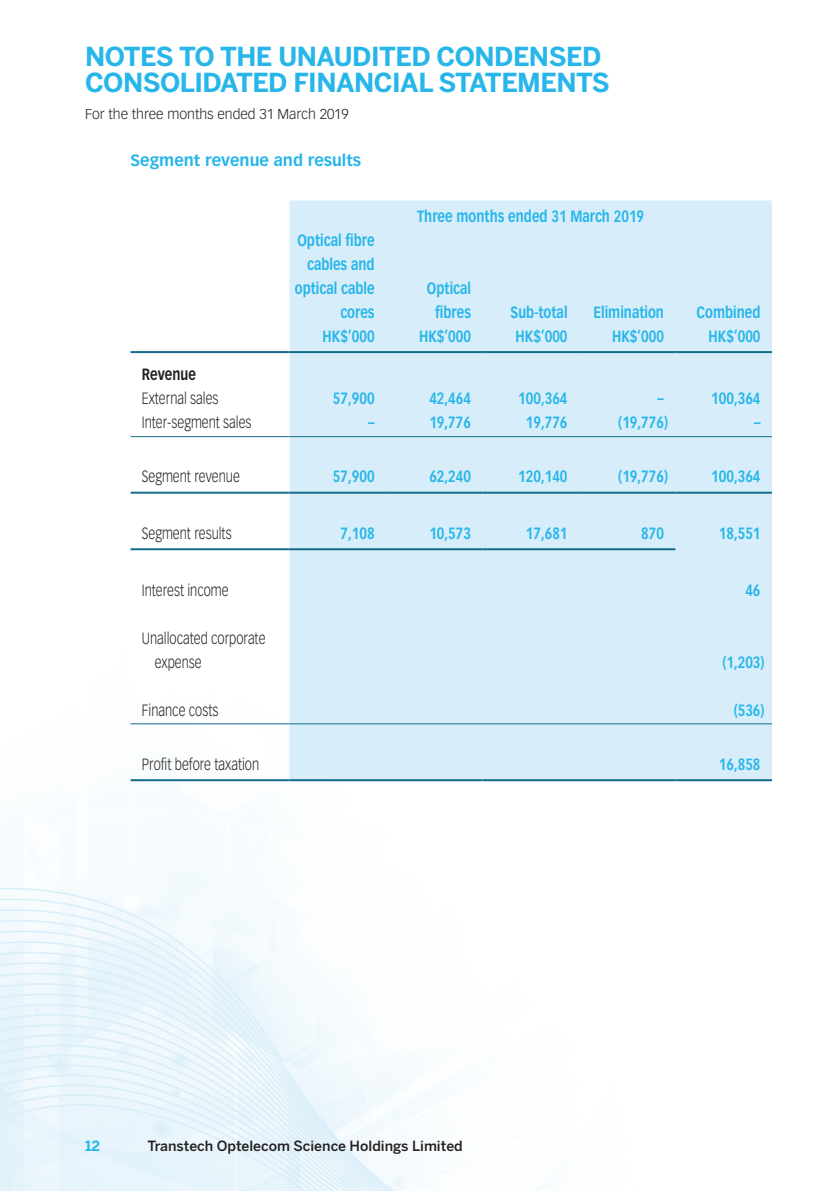
<style>
.page{position:relative;width:840px;height:1191px;background:#fff}
.page>*{position:absolute;margin:0;border:0;box-sizing:border-box;transform-origin:0 0}
.t1{font:700 26px/26px "Benton Sans";letter-spacing:-.02em;color:#26b6ea}
._50_Table_txt{font:700 16px "Vectora LT Std";color:#26b6ea;scale:.8 1}
._50_Table_txt-2{font:300 16px "Vectora LT Std";color:#231f20;scale:.8 1}
._02_H2{font:700 16px "Vectora LT Std";color:#26b6ea}
._50_Table_txt-3{font:700 16px "Vectora LT Std";color:#231f20;scale:.8 1}
.t2{font:500 14px "Benton Sans";color:#231f20}
.t3{font:300 14px "Vectora LT Std";color:#231f20}
.t4{font:700 14px "Benton Sans";color:#26b6ea}
</style>
<div class="page">
<img style="left:0;top:200px;width:772px;height:991px">
<div style="left:289px;top:200px;width:482px;height:579px;background:#d7edf9"></div>
<hr style="left:130px;top:351px;width:159px;height:2px;background:#146c8d">
<hr style="left:289px;top:351px;width:96px;height:2px;background:#146c8d">
<hr style="left:385px;top:351px;width:97px;height:2px;background:#146c8d">
<hr style="left:482px;top:351px;width:96px;height:2px;background:#146c8d">
<hr style="left:578px;top:351px;width:97px;height:2px;background:#146c8d">
<hr style="left:675px;top:351px;width:96px;height:2px;background:#146c8d">
<hr style="left:130px;top:436px;width:159px;height:1px;background:#146c8d">
<hr style="left:289px;top:436px;width:96px;height:1px;background:#146c8d">
<hr style="left:385px;top:436px;width:97px;height:1px;background:#146c8d">
<hr style="left:482px;top:436px;width:96px;height:1px;background:#146c8d">
<hr style="left:578px;top:436px;width:97px;height:1px;background:#146c8d">
<hr style="left:675px;top:436px;width:96px;height:1px;background:#146c8d">
<hr style="left:130px;top:492px;width:159px;height:2px;background:#146c8d">
<hr style="left:289px;top:492px;width:96px;height:2px;background:#146c8d">
<hr style="left:385px;top:492px;width:97px;height:2px;background:#146c8d">
<hr style="left:482px;top:492px;width:96px;height:2px;background:#146c8d">
<hr style="left:578px;top:492px;width:97px;height:2px;background:#146c8d">
<hr style="left:675px;top:492px;width:96px;height:2px;background:#146c8d">
<hr style="left:130px;top:548px;width:159px;height:2px;background:#146c8d">
<hr style="left:289px;top:548px;width:96px;height:2px;background:#146c8d">
<hr style="left:385px;top:548px;width:97px;height:2px;background:#146c8d">
<hr style="left:482px;top:548px;width:96px;height:2px;background:#146c8d">
<hr style="left:578px;top:548px;width:97px;height:2px;background:#146c8d">
<hr style="left:130px;top:723px;width:159px;height:1px;background:#146c8d">
<hr style="left:289px;top:723px;width:96px;height:1px;background:#146c8d">
<hr style="left:385px;top:723px;width:97px;height:1px;background:#146c8d">
<hr style="left:482px;top:723px;width:96px;height:1px;background:#146c8d">
<hr style="left:578px;top:723px;width:97px;height:1px;background:#146c8d">
<hr style="left:675px;top:723px;width:96px;height:1px;background:#146c8d">
<hr style="left:130px;top:779px;width:159px;height:2px;background:#146c8d">
<hr style="left:289px;top:779px;width:96px;height:2px;background:#146c8d">
<hr style="left:385px;top:779px;width:97px;height:2px;background:#146c8d">
<hr style="left:482px;top:779px;width:96px;height:2px;background:#146c8d">
<hr style="left:578px;top:779px;width:97px;height:2px;background:#146c8d">
<hr style="left:675px;top:779px;width:96px;height:2px;background:#146c8d">
<h1 class="t1" style="left:85px;top:44px;width:525px">NOTES TO THE UNAUDITED CONDENSED<br>CONSOLIDATED FINANCIAL STATEMENTS</h1>
<p class="t3" style="left:85px;top:106px;width:265px">For the three months ended 31 March 2019</p>
<p class="_02_H2" style="left:130px;top:151px;width:232px">Segment revenue and results</p>
<p class="_50_Table_txt" style="left:417px;top:206px;width:285px">Three months ended 31 March 2019</p>
<p class="_50_Table_txt" style="left:297px;top:230px;width:98px">Optical fibre</p>
<p class="_50_Table_txt" style="left:307px;top:254px;width:86px">cables and</p>
<p class="_50_Table_txt" style="left:295px;top:278px;width:101px">optical cable</p>
<p class="_50_Table_txt" style="left:340px;top:302px;width:44px">cores</p>
<p class="_50_Table_txt" style="left:426px;top:278px;width:57px">Optical</p>
<p class="_50_Table_txt" style="left:435px;top:302px;width:46px">fibres</p>
<p class="_50_Table_txt" style="left:510px;top:302px;width:73px">Sub-total</p>
<p class="_50_Table_txt" style="left:593px;top:302px;width:90px">Elimination</p>
<p class="_50_Table_txt" style="left:696px;top:302px;width:82px">Combined</p>
<p class="_50_Table_txt" style="left:322px;top:326px;width:66px">HK$’000</p>
<p class="_50_Table_txt" style="left:419px;top:326px;width:66px">HK$’000</p>
<p class="_50_Table_txt" style="left:515px;top:326px;width:66px">HK$’000</p>
<p class="_50_Table_txt" style="left:611px;top:326px;width:66px">HK$’000</p>
<p class="_50_Table_txt" style="left:708px;top:326px;width:66px">HK$’000</p>
<p class="_50_Table_txt-3" style="left:142px;top:365px;width:69px">Revenue</p>
<p class="_50_Table_txt-2" style="left:142px;top:389px;width:97px">External sales</p>
<p class="_50_Table_txt" style="left:332px;top:389px;width:54px">57,900</p>
<p class="_50_Table_txt" style="left:429px;top:389px;width:54px">42,464</p>
<p class="_50_Table_txt" style="left:518px;top:389px;width:63px">100,364</p>
<p class="_50_Table_txt" style="left:657px;top:389px;width:10px">–</p>
<p class="_50_Table_txt" style="left:710px;top:389px;width:63px">100,364</p>
<p class="_50_Table_txt-2" style="left:142px;top:413px;width:138px">Inter-segment sales</p>
<p class="_50_Table_txt" style="left:368px;top:413px;width:9px">–</p>
<p class="_50_Table_txt" style="left:429px;top:413px;width:54px">19,776</p>
<p class="_50_Table_txt" style="left:525px;top:413px;width:54px">19,776</p>
<p class="_50_Table_txt" style="left:618px;top:413px;width:64px">(19,776)</p>
<p class="_50_Table_txt" style="left:753px;top:413px;width:10px">–</p>
<p class="_50_Table_txt-2" style="left:142px;top:467px;width:124px">Segment revenue</p>
<p class="_50_Table_txt" style="left:332px;top:467px;width:54px">57,900</p>
<p class="_50_Table_txt" style="left:429px;top:467px;width:54px">62,240</p>
<p class="_50_Table_txt" style="left:518px;top:467px;width:63px">120,140</p>
<p class="_50_Table_txt" style="left:618px;top:467px;width:64px">(19,776)</p>
<p class="_50_Table_txt" style="left:710px;top:467px;width:63px">100,364</p>
<p class="_50_Table_txt-2" style="left:142px;top:524px;width:114px">Segment results</p>
<p class="_50_Table_txt" style="left:340px;top:523px;width:44px">7,108</p>
<p class="_50_Table_txt" style="left:429px;top:523px;width:54px">10,573</p>
<p class="_50_Table_txt" style="left:525px;top:523px;width:54px">17,681</p>
<p class="_50_Table_txt" style="left:641px;top:523px;width:30px">870</p>
<p class="_50_Table_txt" style="left:718px;top:523px;width:54px">18,551</p>
<p class="_50_Table_txt-2" style="left:142px;top:580px;width:110px">Interest income</p>
<p class="_50_Table_txt" style="left:745px;top:580px;width:20px">46</p>
<p class="_50_Table_txt-2" style="left:142px;top:628px;width:156px">Unallocated corporate</p>
<p class="_50_Table_txt-2" style="left:155px;top:652px;width:60px">expense</p>
<p class="_50_Table_txt" style="left:722px;top:652px;width:54px">(1,203)</p>
<p class="_50_Table_txt-2" style="left:142px;top:700px;width:97px">Finance costs</p>
<p class="_50_Table_txt" style="left:733px;top:700px;width:40px">(536)</p>
<p class="_50_Table_txt-2" style="left:142px;top:755px;width:148px">Profit before taxation</p>
<p class="_50_Table_txt" style="left:718px;top:754px;width:54px">16,858</p>
<p class="t4" style="left:85px;top:1137px;width:17px">12</p>
<p class="t2" style="left:147px;top:1137px;width:316px">Transtech Optelecom Science Holdings Limited</p>
</div>
